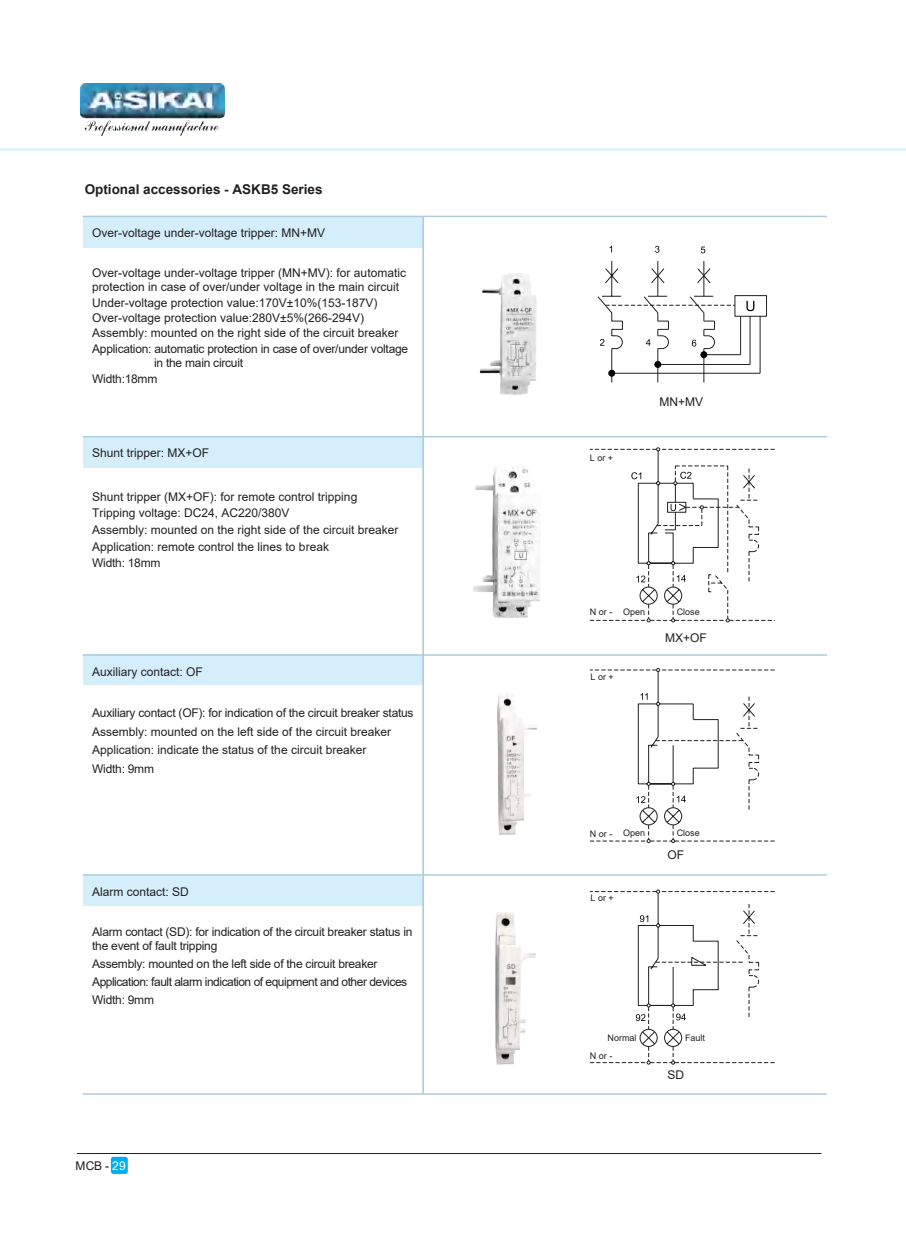
<style>
.page{position:relative;width:906px;height:1238px;background:#fff}
.page>*{position:absolute;margin:0;border:0;box-sizing:border-box;transform-origin:0 0}
.t1{font:700 13.5px "Arial";color:#231f20}
.t2{font:12px/14.4px "Arial";color:#231f20}
.t3{font:12px/14.4px "Arial";letter-spacing:-.02em;color:#231f20}
.t4{font:12px/18.1px "Arial";letter-spacing:-.04em;color:#231f20}
.t5{font:9px "Arial";color:#231f20}
.s1{color:#fff}
</style>
<div class="page">
<div style="left:83px;top:217px;width:340px;height:30px;background:#d4effb"></div>
<div style="left:83px;top:437px;width:340px;height:31px;background:#d4effb"></div>
<div style="left:83px;top:654px;width:340px;height:31px;background:#d4effb"></div>
<div style="left:83px;top:875px;width:340px;height:30px;background:#d4effb"></div>
<hr style="left:83px;top:874px;width:744px;height:1px;background:#afccd8">
<hr style="left:83px;top:654px;width:744px;height:1px;background:#afccd8">
<hr style="left:83px;top:436px;width:744px;height:1px;background:#afccd8">
<hr style="left:83px;top:216px;width:744px;height:1px;background:#afccd8">
<hr style="left:422px;top:216px;width:2px;height:877px;background:#afccd8">
<hr style="left:83px;top:1093px;width:744px;height:1px;background:#afccd8">
<hr style="left:612px;top:373px;width:148px;height:1px;background:#231f20">
<hr style="left:658px;top:364px;width:92px;height:1px;background:#231f20">
<hr style="left:704px;top:354px;width:36px;height:1px;background:#231f20">
<div style="left:734px;top:295px;width:32px;height:21px;border:1px solid #231f20"></div>
<hr style="left:740px;top:316px;width:1px;height:38px;background:#231f20">
<hr style="left:760px;top:316px;width:1px;height:57px;background:#231f20">
<hr style="left:750px;top:316px;width:1px;height:48px;background:#231f20">
<svg style="left:746px;top:301px;width:8px;height:10px"></svg>
<svg style="left:655px;top:246px;width:4px;height:7px"></svg>
<svg style="left:701px;top:246px;width:4px;height:7px"></svg>
<svg style="left:597px;top:261px;width:138px;height:122px"></svg>
<svg style="left:589px;top:447px;width:185px;height:175px"></svg>
<svg style="left:589px;top:668px;width:186px;height:396px"></svg>
<img style="left:473px;top:467px;width:68px;height:151px">
<img style="left:479px;top:273px;width:58px;height:122px">
<img style="left:497px;top:694px;width:40px;height:141px">
<img style="left:495px;top:912px;width:41px;height:153px">
<div style="left:111px;top:1156px;width:17px;height:17px;background:#00aeef;border-radius:2px"></div>
<hr style="left:77px;top:1152px;width:744px;height:1px;background:#231f20">
<img style="left:80px;top:84px;width:144px;height:51px">
<hr style="left:0;top:149px;width:906px;height:2px;background:#e1f4fc">
<p class="t1" style="left:85px;top:180px;width:239px">Optional accessories - ASKB5 Series</p>
<p class="t2" style="left:92px;top:225px;width:235px">Over-voltage under-voltage tripper: MN+MV</p>
<p class="t2" style="left:92px;top:265px;width:315px">Over-voltage under-voltage tripper (MN+MV): for automatic protection in case of over/under voltage in the main circuit</p>
<p class="t2" style="left:92px;top:295px;width:287px">Under-voltage protection value:170V±10%(153-187V)</p>
<p class="t2" style="left:92px;top:310px;width:273px">Over-voltage protection value:280V±5%(266-294V)</p>
<p class="t2" style="left:92px;top:326px;width:308px">Assembly: mounted on the right side of the circuit breaker</p>
<p class="t3" style="left:92px;top:341px;width:317px">Application: automatic protection in case of over/under voltage</p>
<p class="t3" style="left:154px;top:356px;width:91px">in the main circuit</p>
<p class="t3" style="left:92px;top:371px;width:67px">Width:18mm</p>
<p class="t2" style="left:92px;top:446px;width:119px">Shunt tripper: MX+OF</p>
<p class="t2" style="left:92px;top:489px;width:267px">Shunt tripper (MX+OF): for remote control tripping</p>
<p class="t2" style="left:92px;top:505px;width:199px">Tripping voltage: DC24, AC220/380V</p>
<p class="t2" style="left:92px;top:539px;width:238px">Application: remote control the lines to break</p>
<p class="t2" style="left:92px;top:522px;width:308px">Assembly: mounted on the right side of the circuit breaker</p>
<p class="t3" style="left:92px;top:555px;width:70px">Width: 18mm</p>
<p class="t2" style="left:92px;top:664px;width:112px">Auxiliary contact: OF</p>
<p class="t3" style="left:92px;top:705px;width:323px">Auxiliary contact (OF): for indication of the circuit breaker status</p>
<p class="t2" style="left:92px;top:722px;width:300px;line-height:18.8px">Assembly: mounted on the left side of the circuit breaker<br>Application: indicate the status of the circuit breaker</p>
<p class="t3" style="left:92px;top:761px;width:63px">Width: 9mm</p>
<p class="t2" style="left:92px;top:884px;width:98px">Alarm contact: SD</p>
<p class="t3" style="left:92px;top:924px;width:322px">Alarm contact (SD): for indication of the circuit breaker status in the event of fault tripping</p>
<p class="t4" style="left:92px;top:954px;width:316px">Assembly: mounted on the left side of the circuit breaker<br>Application: fault alarm indication of equipment and other devices</p>
<p class="t3" style="left:92px;top:992px;width:63px">Width: 9mm</p>
<p class="t2" style="left:75px;top:1157px;width:52px">MCB - <span class="s1">29</span></p>
<p class="t5" style="left:590px;top:451px;width:25px">L or +</p>
<p class="t2" style="left:659px;top:394px;width:45px">MN+MV</p>
<p class="t5" style="left:590px;top:606px;width:57px">N or - Open</p>
<p class="t5" style="left:676px;top:606px;width:25px">Close</p>
<p class="t5" style="left:590px;top:670px;width:25px">L or +</p>
<p class="t2" style="left:665px;top:631px;width:43px">MX+OF</p>
<p class="t5" style="left:590px;top:827px;width:24px">N or -</p>
<p class="t5" style="left:623px;top:826px;width:24px">Open</p>
<p class="t5" style="left:590px;top:891px;width:25px">L or +</p>
<p class="t5" style="left:676px;top:826px;width:25px">Close</p>
<p class="t2" style="left:667px;top:847px;width:18px">OF</p>
<p class="t5" style="left:607px;top:1031px;width:30px">Normal</p>
<p class="t5" style="left:685px;top:1031px;width:22px">Fault</p>
<p class="t5" style="left:590px;top:1049px;width:24px">N or -</p>
<p class="t2" style="left:667px;top:1066px;width:18px">SD</p>
</div>
